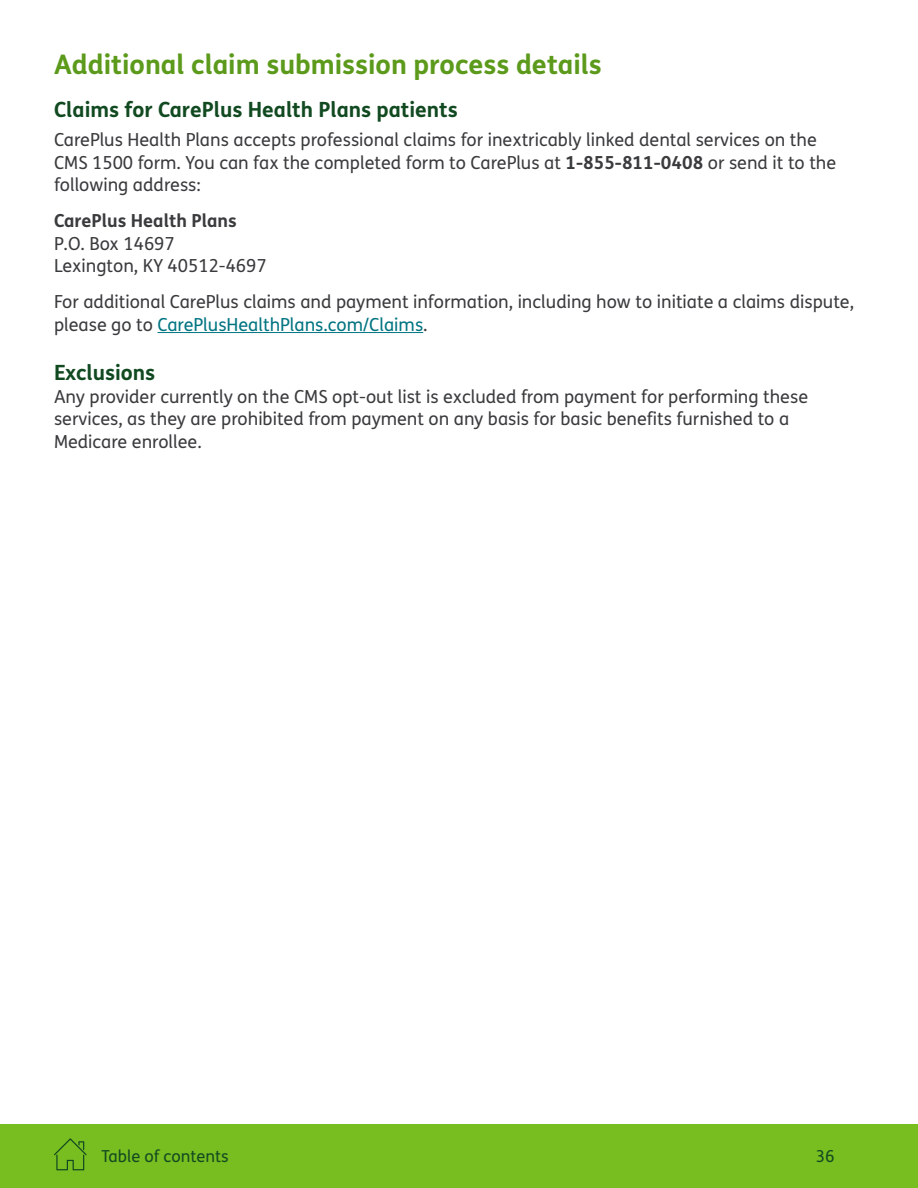
<style>
.page{position:relative;width:918px;height:1188px;background:#fff}
.page>*{position:absolute;margin:0;border:0;box-sizing:border-box;transform-origin:0 0}
.t1{font:700 27px "FS Humana";color:#5c9a1b}
.t2{font:700 21px "FS Humana";color:#114a21}
.t3{font:18px/22.5px "FS Humana";color:#3a3b3d}
.t4{font:700 18px "FS Humana";color:#3a3b3d}
.t5{font:16.5px "FS Humana";color:#114a21}
.s1{font-weight:700}
.s2{color:#007481}
</style>
<div class="page">
<div style="left:0;top:1124px;width:918px;height:64px;background:#78be20"></div>
<svg style="left:54px;top:1138px;width:33px;height:32px"></svg>
<hr style="left:158px;top:332px;width:265px;height:1px;background:#007481">
<h1 class="t1" style="left:54px;top:44px;width:549px">Additional claim submission process details</h1>
<p class="t2" style="left:54px;top:93px;width:405px">Claims for CarePlus Health Plans patients</p>
<p class="t3" style="left:54px;top:128px;width:784px">CarePlus Health Plans accepts professional claims for inextricably linked dental services on the<br>CMS 1500 form. You can fax the completed form to CarePlus at <span class="s1">1-855-811-0408</span> or send it to the following address:</p>
<p class="t4" style="left:54px;top:207px;width:184px">CarePlus Health Plans</p>
<p class="t3" style="left:54px;top:232px;width:214px">P.O. Box 14697<br>Lexington, KY 40512-4697</p>
<p class="t3" style="left:54px;top:290px;width:802px">For additional CarePlus claims and payment information, including how to initiate a claims dispute, please go to <span class="s2">CarePlusHealthPlans.com/Claims</span>.</p>
<p class="t2" style="left:54px;top:357px;width:103px">Exclusions</p>
<p class="t3" style="left:54px;top:385px;width:756px">Any provider currently on the CMS opt-out list is excluded from payment for performing these services, as they are prohibited from payment on any basis for basic benefits furnished to a<br>Medicare enrollee.</p>
<p class="t5" style="left:101px;top:1145px;width:129px">Table of contents</p>
<p class="t5" style="left:816px;top:1145px;width:20px">36</p>
</div>
